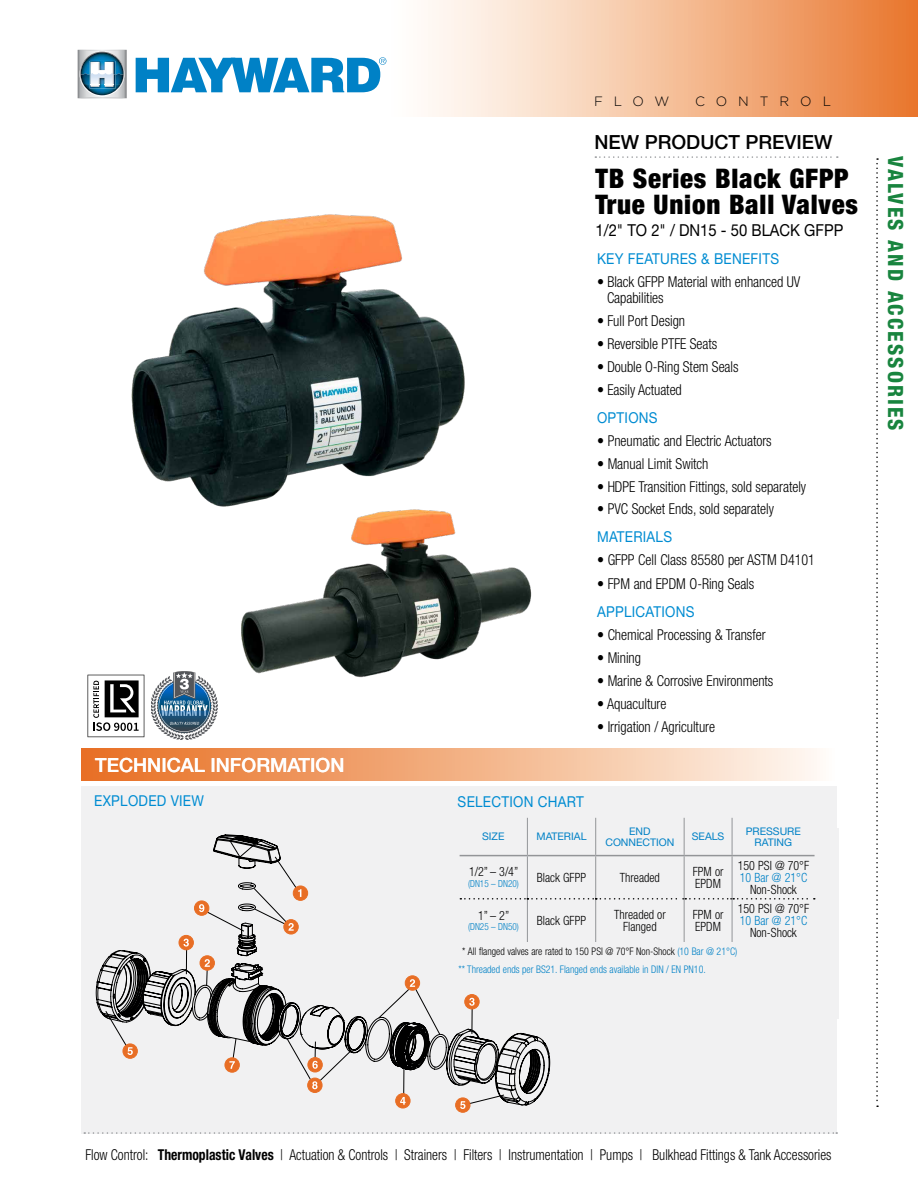
<style>
.page{position:relative;width:918px;height:1188px;background:#fff}
.page>*{position:absolute;margin:0;border:0;box-sizing:border-box;transform-origin:0 0}
.t1{font:900 condensed 27px/26.2px "Helvetica Neue LT Std";letter-spacing:.03em;color:#000}
.t2{font:800 condensed 21px "Helvetica Neue LT Std";letter-spacing:.1em;color:#18843e}
.t3{font:500 19.5px "Helvetica Neue LT Std";color:#fff}
.t4{font:500 19.5px "Helvetica Neue LT Std";color:#000}
.t5{font:16.5px "Helvetica Neue LT Std";color:#000;scale:.9 1}
.t6{font:300 condensed 15px/16.5px "Helvetica Neue LT Std";letter-spacing:-.005em;color:#000;scale:.94 1}
.t7{font:300 condensed 15px "Helvetica Neue LT Std";letter-spacing:-.005em;color:#000;scale:.91 1}
.t8{font:15px "Helvetica Neue LT Std";letter-spacing:.02em;color:#008cd2;scale:.9 1}
.t9{font:300 13.5px "Gotham";letter-spacing:.81em;color:#000}
.t10{font:300 condensed 12.75px/12px "Helvetica Neue LT Std";color:#000;scale:.94 1}
.t11{font:300 condensed 12.75px "Helvetica Neue LT Std";color:#0081c6;scale:.94 1}
.t12{font:300 condensed 10.5px/17.4px "Helvetica Neue LT Std";color:#0081c6;scale:.94 1}
.t13{font:10.5px/10.5px "Helvetica Neue LT Std";color:#0081c6;text-align:center}
.t14{font:300 condensed 9.75px "Helvetica Neue LT Std";color:#0081c6;scale:.94 1}
.s1{color:#000}
.s2{font-weight:700}
</style>
<div class="page">
<div style="left:81px;top:786px;width:756px;height:348px;background:#f1f1f2"></div>
<div style="left:81px;top:749px;width:756px;height:32px;background:linear-gradient(to right,#e76c1e,#fff9f2)"></div>
<svg style="left:96px;top:961px;width:9px;height:56px"></svg>
<svg style="left:105px;top:901px;width:94px;height:158px"></svg>
<div style="left:179px;top:935px;width:15px;height:15px;background:#e86e25;border:1px solid #e86e25;border-radius:50%"></div>
<svg style="left:184px;top:939px;width:5px;height:8px"></svg>
<div style="left:456px;top:1098px;width:14px;height:14px;background:#e86e25;border-radius:50%"></div>
<div style="left:455px;top:1098px;width:15px;height:15px;border:1px solid #e86e25;border-radius:50%"></div>
<div style="left:194px;top:901px;width:15px;height:15px;background:#e86e25;border:1px solid #e86e25;border-radius:50%"></div>
<div style="left:123px;top:1044px;width:15px;height:15px;background:#e86e25;border:1px solid #e86e25;border-radius:50%"></div>
<svg style="left:127px;top:1047px;width:6px;height:8px"></svg>
<hr style="left:527px;top:818px;width:1px;height:37px;background:#939598">
<hr style="left:595px;top:818px;width:1px;height:37px;background:#939598">
<hr style="left:684px;top:818px;width:1px;height:37px;background:#939598">
<hr style="left:732px;top:818px;width:1px;height:37px;background:#939598">
<svg style="left:199px;top:836px;width:616px;height:273px"></svg>
<hr style="left:684px;top:856px;width:1px;height:43px;background:#939598">
<hr style="left:684px;top:899px;width:1px;height:43px;background:#939598">
<hr style="left:732px;top:856px;width:1px;height:43px;background:#939598">
<hr style="left:732px;top:899px;width:1px;height:43px;background:#939598">
<img style="left:131px;top:214px;width:334px;height:268px">
<img style="left:186px;top:470px;width:346px;height:242px">
<svg style="left:151px;top:671px;width:66px;height:69px"></svg>
<svg style="left:139px;top:0;width:779px;height:117px"></svg>
<svg style="left:876px;top:158px;width:2px;height:949px"></svg>
<svg style="left:84px;top:1132px;width:753px;height:2px"></svg>
<img style="left:77px;top:49px;width:62px;height:50px">
<img style="left:78px;top:50px;width:49px;height:48px">
<img style="left:80px;top:52px;width:45px;height:44px">
<img style="left:83px;top:84px;width:38px;height:11px">
<img style="left:81px;top:52px;width:43px;height:21px">
<img style="left:81px;top:73px;width:43px;height:11px">
<img style="left:90px;top:61px;width:25px;height:28px">
<svg style="left:91px;top:62px;width:23px;height:25px"></svg>
<svg style="left:136px;top:57px;width:250px;height:35px"></svg>
<svg style="left:88px;top:675px;width:56px;height:62px"></svg>
<svg style="left:595px;top:156px;width:243px;height:2px"></svg>
<h3 class="t3" style="left:95px;top:753px;width:251px">TECHNICAL INFORMATION</h3>
<p class="t8" style="left:94px;top:791px;width:123px">EXPLODED VIEW</p>
<p class="t9" style="left:594px;top:93px;width:77px">FLOW</p>
<p class="t9" style="left:695px;top:93px;width:137px">CONTROL</p>
<h3 class="t4" style="left:595px;top:131px;width:240px">NEW PRODUCT PREVIEW</h3>
<h1 class="t1" style="left:596px;top:165px;width:264px">TB Series Black GFPP<br>True Union Ball Valves</h1>
<p class="t5" style="left:596px;top:221px;width:277px">1/2" TO 2" / DN15 - 50 BLACK GFPP</p>
<p class="t8" style="left:597px;top:249px;width:204px">KEY FEATURES &amp; BENEFITS</p>
<p class="t6" style="left:607px;top:273px;width:207px;text-indent:-10px">• Black GFPP Material with enhanced UV<br>Capabilities</p>
<p class="t6" style="left:597px;top:312px;width:95px">• Full Port Design</p>
<p class="t6" style="left:597px;top:335px;width:130px">• Reversible PTFE Seats</p>
<p class="t6" style="left:597px;top:358px;width:152px">• Double O-Ring Stem Seals</p>
<p class="t6" style="left:597px;top:381px;width:92px">• Easily Actuated</p>
<p class="t8" style="left:597px;top:408px;width:69px">OPTIONS</p>
<p class="t6" style="left:597px;top:432px;width:187px">• Pneumatic and Electric Actuators</p>
<p class="t6" style="left:597px;top:455px;width:120px">• Manual Limit Switch</p>
<p class="t6" style="left:597px;top:478px;width:224px">• HDPE Transition Fittings, sold separately</p>
<p class="t6" style="left:597px;top:501px;width:190px">• PVC Socket Ends, sold separately</p>
<p class="t8" style="left:597px;top:528px;width:85px">MATERIALS</p>
<p class="t6" style="left:597px;top:551px;width:233px">• GFPP Cell Class 85580 per ASTM D4101</p>
<p class="t6" style="left:597px;top:576px;width:169px">• FPM and EPDM O-Ring Seals</p>
<p class="t8" style="left:597px;top:603px;width:110px">APPLICATIONS</p>
<p class="t6" style="left:597px;top:626px;width:181px">• Chemical Processing &amp; Transfer</p>
<p class="t6" style="left:597px;top:649px;width:48px">• Mining</p>
<p class="t6" style="left:597px;top:672px;width:189px">• Marine &amp; Corrosive Environments</p>
<p class="t6" style="left:597px;top:695px;width:75px">• Aquaculture</p>
<p class="t6" style="left:597px;top:718px;width:127px">• Irrigation / Agriculture</p>
<p class="t8" style="left:458px;top:792px;width:142px">SELECTION CHART</p>
<p class="t13" style="left:482px;top:831px;width:24px">SIZE</p>
<p class="t13" style="left:537px;top:831px;width:51px">MATERIAL</p>
<p class="t13" style="left:605px;top:826px;width:71px">END<br>CONNECTION</p>
<p class="t13" style="left:692px;top:831px;width:34px">SEALS</p>
<p class="t13" style="left:746px;top:826px;width:57px">PRESSURE<br>RATING</p>
<p class="t10" style="left:469px;top:866px;width:54px">1/2” – 3/4”</p>
<p class="t14" style="left:468px;top:878px;width:56px">(DN15 – DN20)</p>
<p class="t10" style="left:738px;top:859px;width:78px">150 PSI @ 70°F</p>
<p class="t11" style="left:740px;top:870px;width:73px">10 Bar @ 21°C</p>
<p class="t10" style="left:750px;top:883px;width:51px">Non-Shock</p>
<p class="t10" style="left:537px;top:871px;width:54px">Black GFPP</p>
<p class="t10" style="left:620px;top:871px;width:44px">Threaded</p>
<p class="t10" style="left:693px;top:865px;width:34px">FPM or<br>EPDM</p>
<p class="t10" style="left:478px;top:909px;width:35px">1” – 2”</p>
<p class="t14" style="left:468px;top:921px;width:56px">(DN25 – DN50)</p>
<p class="t10" style="left:537px;top:914px;width:54px">Black GFPP</p>
<p class="t10" style="left:614px;top:908px;width:56px;text-align:center">Threaded or<br>Flanged</p>
<p class="t10" style="left:693px;top:908px;width:34px">FPM or<br>EPDM</p>
<p class="t10" style="left:738px;top:903px;width:78px">150 PSI @ 70°F</p>
<p class="t11" style="left:740px;top:913px;width:73px">10 Bar @ 21°C</p>
<p class="t10" style="left:750px;top:927px;width:51px">Non-Shock</p>
<p class="t12" style="left:458px;top:943px;width:298px;text-indent:4px"><span class="s1">* All flanged valves are rated to 150 PSI @ 70°F Non-Shock</span> (10 Bar @ 21°C) ** Threaded ends per BS21. Flanged ends available in DIN / EN PN10.</p>
<h2 class="t2" style="left:909px;top:156px;width:276px;rotate:90deg">VALVES AND ACCESSORIES</h2>
<p class="t7" style="left:85px;top:1146px;width:821px">Flow Control: <span class="s2">Thermoplastic Valves</span> | Actuation &amp; Controls | Strainers | Filters | Instrumentation | Pumps | Bulkhead Fittings &amp; Tank Accessories</p>
</div>
